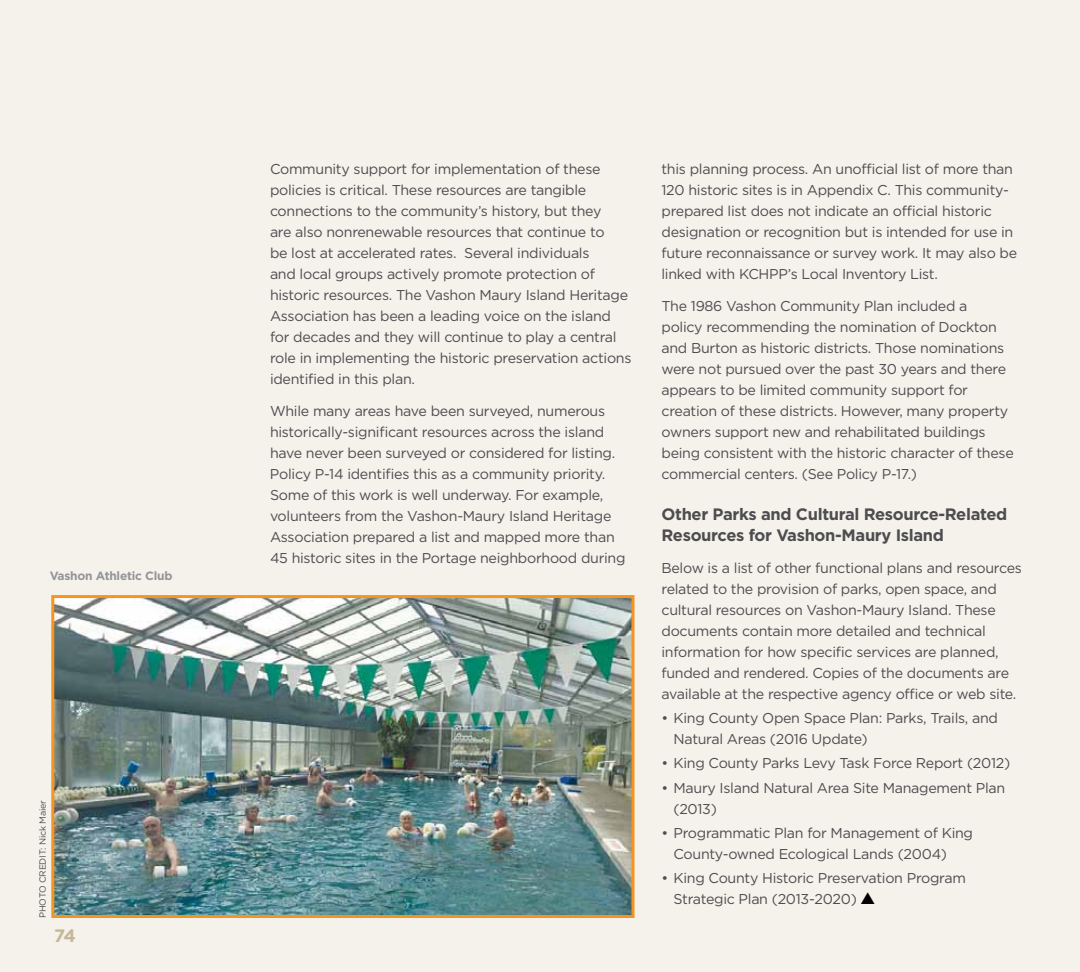
<style>
.page{position:relative;width:1080px;height:972px;background:#f5f2ec}
.page>*{position:absolute;margin:0;border:0;box-sizing:border-box;transform-origin:0 0}
.t1{font:700 18px "Gotham";color:#c5b898}
.t2{font:700 16.5px/21px "Gotham";letter-spacing:-.02em;color:#4d4d4f}
.t3{font:14.25px/21px "Gotham";letter-spacing:-.02em;color:#4d4d4f}
.t4{font:700 12px "Gotham";letter-spacing:-.02em;color:#939598}
.t5{font:9px "Gotham";letter-spacing:-.02em;color:#4d4d4f}
.s1{color:#000}
</style>
<div class="page">
<img style="left:55px;top:599px;width:576px;height:315px">
<div style="left:51px;top:595px;width:584px;height:323px;border:3px solid #f7941e"></div>
<p class="t4" style="left:50px;top:569px;width:124px">Vashon Athletic Club</p>
<p class="t5" style="left:38px;top:918px;width:119px;rotate:-90deg">PHOTO CREDIT: Nick Maier</p>
<p class="t1" style="left:54px;top:925px;width:24px">74</p>
<p class="t3" style="left:270px;top:158px;width:363px">Community support for implementation of these policies is critical. These resources are tangible connections to the community’s history, but they<br>are also nonrenewable resources that continue to<br>be lost at accelerated rates. Several individuals<br>and local groups actively promote protection of historic resources. The Vashon Maury Island Heritage Association has been a leading voice on the island for decades and they will continue to play a central role in implementing the historic preservation actions identified in this plan.</p>
<p class="t3" style="left:270px;top:400px;width:357px">While many areas have been surveyed, numerous historically-significant resources across the island have never been surveyed or considered for listing.<br>Policy P-14 identifies this as a community priority.<br>Some of this work is well underway. For example, volunteers from the Vashon-Maury Island Heritage Association prepared a list and mapped more than 45 historic sites in the Portage neighborhood during</p>
<p class="t3" style="left:661px;top:158px;width:357px">this planning process. An unofficial list of more than 120 historic sites is in Appendix C. This community&shy;prepared list does not indicate an official historic designation or recognition but is intended for use in future reconnaissance or survey work. It may also be linked with KCHPP’s Local Inventory List.</p>
<p class="t3" style="left:662px;top:295px;width:354px">The 1986 Vashon Community Plan included a<br>policy recommending the nomination of Dockton and Burton as historic districts. Those nominations were not pursued over the past 30 years and there appears to be limited community support for creation of these districts. However, many property owners support new and rehabilitated buildings being consistent with the historic character of these commercial centers. (See Policy P-17.)</p>
<p class="t2" style="left:662px;top:503px;width:347px">Other Parks and Cultural Resource-Related<br>Resources for Vashon-Maury Island</p>
<p class="t3" style="left:662px;top:557px;width:362px">Below is a list of other functional plans and resources related to the provision of parks, open space, and cultural resources on Vashon-Maury Island. These documents contain more detailed and technical information for how specific services are planned, funded and rendered. Copies of the documents are available at the respective agency office or web site.</p>
<p class="t3" style="left:673px;top:707px;width:326px;text-indent:-12px">• King County Open Space Plan: Parks, Trails, and<br>Natural Areas (2016 Update)</p>
<p class="t3" style="left:662px;top:752px;width:350px">• King County Parks Levy Task Force Report (2012)</p>
<p class="t3" style="left:673px;top:777px;width:333px;text-indent:-12px">• Maury Island Natural Area Site Management Plan (2013)</p>
<p class="t3" style="left:673px;top:822px;width:301px;text-indent:-12px">• Programmatic Plan for Management of King<br>County-owned Ecological Lands (2004)</p>
<p class="t3" style="left:673px;top:867px;width:294px;text-indent:-12px">• King County Historic Preservation Program<br>Strategic Plan (2013-2020) <span class="s1">▲</span></p>
</div>
